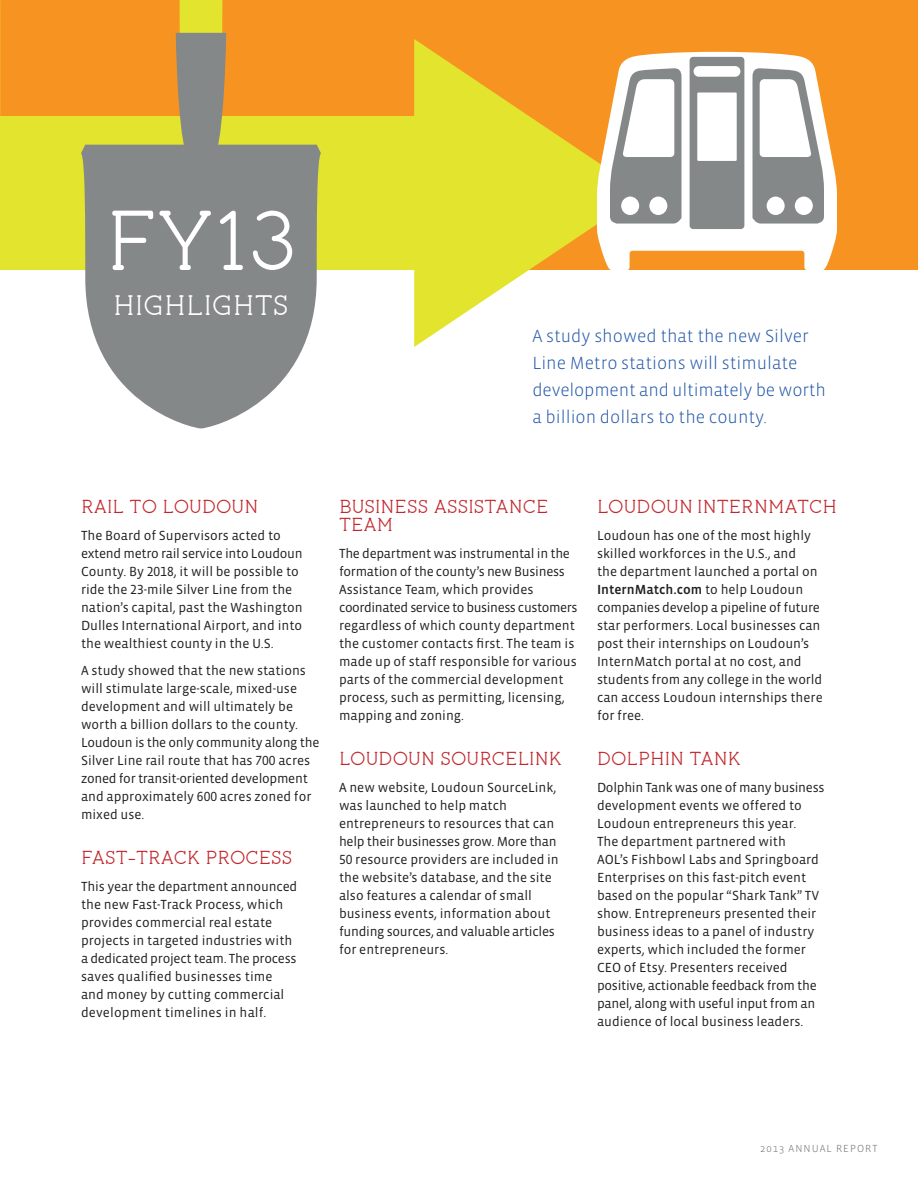
<style>
.page{position:relative;width:918px;height:1188px;background:#fff}
.page>*{position:absolute;margin:0;border:0;box-sizing:border-box;transform-origin:0 0}
.t1{font:81px "pironv 2";color:#fff}
.t2{font:27px "pironv 2";color:#fff}
.t3{font:300 18px/27px "Vista Sans OT";color:#2459a9}
.t4{font:18px/18px "pironv 2";color:#c1272c}
.t5{font:13.5px/18px "Vista Sans OT";color:#221e1f}
.t6{font:300 10.5px "Vista Sans OT";letter-spacing:.1em;color:#767070}
.s1{font-weight:500}
</style>
<div class="page">
<div style="left:0;top:0;width:918px;height:270px;background:#f79421"></div>
<svg style="left:0;top:39px;width:597px;height:308px;fill:#e3e42d"></svg>
<svg style="left:597px;top:52px;width:240px;height:218px;fill:#fff"></svg>
<svg style="left:610px;top:57px;width:214px;height:172px;background:#c3c2c0"></svg>
<svg style="left:180px;top:0;width:42px;height:33px"></svg>
<svg style="left:81px;top:33px;width:240px;height:395px;fill:#858889"></svg>
<h1 class="t1" style="left:105px;top:193px;width:194px">FY13</h1>
<h2 class="t2" style="left:113px;top:289px;width:177px">HIGHLIGHTS</h2>
<h3 class="t3" style="left:533px;top:323px;width:295px">A study showed that the new Silver Line Metro stations will stimulate development and ultimately be worth a billion dollars to the county.</h3>
<h3 class="t4" style="left:81px;top:497px;width:179px">RAIL TO LOUDOUN</h3>
<p class="t5" style="left:81px;top:527px;width:223px">The Board of Supervisors acted to extend metro rail service into Loudoun County. By 2018, it will be possible to ride the 23-mile Silver Line from the nation’s capital, past the Washington Dulles International Airport, and into the wealthiest county in the U.S.</p>
<p class="t5" style="left:81px;top:662px;width:240px">A study showed that the new stations will stimulate large-scale, mixed-use development and will ultimately be worth a billion dollars to the county.<br>Loudoun is the only community along the Silver Line rail route that has 700 acres zoned for transit-oriented development and approximately 600 acres zoned for mixed use.</p>
<h3 class="t4" style="left:81px;top:848px;width:213px">FAST-TRACK PROCESS</h3>
<p class="t5" style="left:81px;top:878px;width:218px">This year the department announced the new Fast-Track Process, which provides commercial real estate projects in targeted industries with a dedicated project team. The process saves qualified businesses time and money by cutting commercial development timelines in half.</p>
<h3 class="t4" style="left:339px;top:497px;width:211px">BUSINESS ASSISTANCE<br>TEAM</h3>
<p class="t5" style="left:339px;top:545px;width:240px">The department was instrumental in the formation of the county’s new Business Assistance Team, which provides coordinated service to business customers regardless of which county department the customer contacts first. The team is made up of staff responsible for various parts of the commercial development process, such as permitting, licensing, mapping and zoning.</p>
<h3 class="t4" style="left:339px;top:749px;width:224px">LOUDOUN SOURCELINK</h3>
<p class="t5" style="left:339px;top:779px;width:221px">A new website, Loudoun SourceLink, was launched to help match entrepreneurs to resources that can help their businesses grow. More than 50 resource providers are included in the website’s database, and the site also features a calendar of small business events, information about funding sources, and valuable articles for entrepreneurs.</p>
<h3 class="t4" style="left:597px;top:497px;width:242px">LOUDOUN INTERNMATCH</h3>
<p class="t5" style="left:597px;top:527px;width:227px">Loudoun has one of the most highly skilled workforces in the U.S., and<br>the department launched a portal on <span class="s1">I nternMatch.com</span> to help Loudoun companies develop a pipeline of future star performers. Local businesses can post their internships on Loudoun’s InternMatch portal at no cost, and students from any college in the world can access Loudoun internships there for free.</p>
<h3 class="t4" style="left:597px;top:749px;width:146px">DOLPHIN TANK</h3>
<p class="t5" style="left:597px;top:779px;width:229px">Dolphin Tank was one of many business development events we offered to Loudoun entrepreneurs this year.<br>The department partnered with<br>AOL’s Fishbowl Labs and Springboard Enterprises on this fast-pitch event based on the popular “Shark Tank” TV show. Entrepreneurs presented their business ideas to a panel of industry experts, which included the former CEO of Etsy. Presenters received positive, actionable feedback from the panel, along with useful input from an audience of local business leaders.</p>
<p class="t6" style="left:760px;top:1143px;width:119px">2013 ANNUAL RE PORT</p>
</div>
